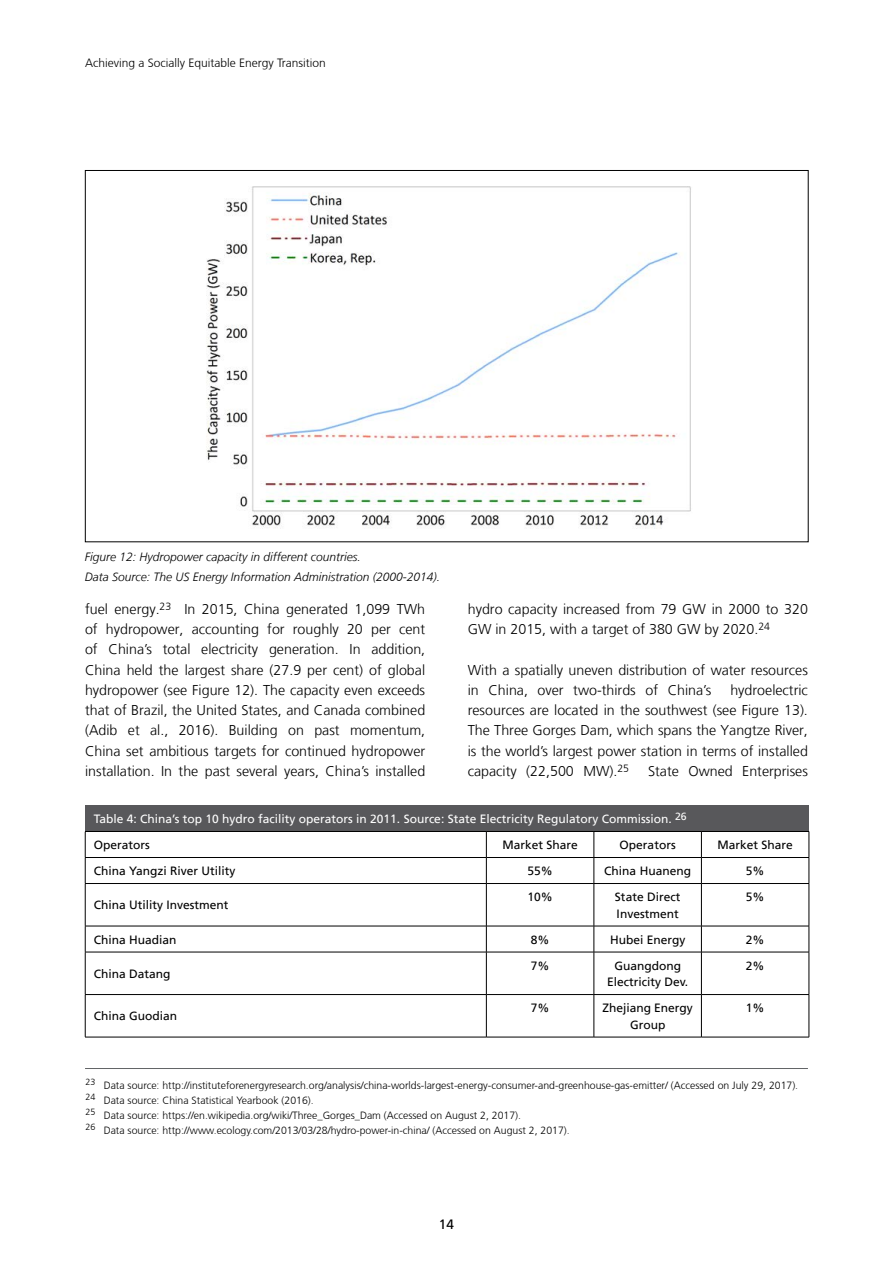
<style>
.page{position:relative;width:893px;height:1263px;background:#fff}
.page>*{position:absolute;margin:0;border:0;box-sizing:border-box;transform-origin:0 0}
.t1{font:300 14.25px/20.2px "Frutiger LT";color:#000;text-align:justify}
.t2{font:13.5px "Frutiger LT";color:#000}
.t3{font:12px/16.5px "Frutiger LT";color:#000;text-align:center}
.t4{font:italic 300 12px/20.2px "Frutiger LT";color:#000}
.t5{font:12px/26px "Frutiger LT";color:#fff}
.t6{font:300 12px "Frutiger CE";color:#000}
.t7{font:300 10.5px/15px "Frutiger CE";color:#000}
.s1{color:#000}
</style>
<div class="page">
<img style="left:206px;top:186px;width:485px;height:343px">
<hr style="left:85px;top:1068px;width:723px;height:1px;background:#626466">
<div style="left:85px;top:805px;width:724px;height:26px;background:#58585b"></div>
<hr style="left:85px;top:831px;width:401px;height:1px;background:#000">
<hr style="left:486px;top:831px;width:108px;height:1px;background:#000">
<hr style="left:594px;top:831px;width:107px;height:1px;background:#000">
<hr style="left:701px;top:831px;width:108px;height:1px;background:#000">
<hr style="left:85px;top:857px;width:401px;height:1px;background:#000">
<svg style="left:85px;top:832px;width:1px;height:51px"></svg>
<hr style="left:486px;top:857px;width:108px;height:1px;background:#000">
<svg style="left:486px;top:832px;width:1px;height:51px"></svg>
<hr style="left:594px;top:857px;width:107px;height:1px;background:#000">
<svg style="left:594px;top:832px;width:1px;height:51px"></svg>
<hr style="left:701px;top:857px;width:108px;height:1px;background:#000">
<svg style="left:701px;top:832px;width:1px;height:51px"></svg>
<svg style="left:809px;top:832px;width:1px;height:51px"></svg>
<hr style="left:85px;top:883px;width:401px;height:1px;background:#000">
<hr style="left:85px;top:884px;width:1px;height:42px;background:#000">
<hr style="left:486px;top:883px;width:108px;height:1px;background:#000">
<hr style="left:486px;top:884px;width:1px;height:42px;background:#000">
<hr style="left:594px;top:883px;width:107px;height:1px;background:#000">
<hr style="left:594px;top:884px;width:1px;height:42px;background:#000">
<hr style="left:701px;top:883px;width:108px;height:1px;background:#000">
<hr style="left:701px;top:884px;width:1px;height:42px;background:#000">
<hr style="left:809px;top:884px;width:1px;height:42px;background:#000">
<hr style="left:85px;top:926px;width:401px;height:1px;background:#000">
<svg style="left:85px;top:926px;width:1px;height:26px"></svg>
<hr style="left:486px;top:926px;width:108px;height:1px;background:#000">
<svg style="left:486px;top:926px;width:1px;height:26px"></svg>
<hr style="left:594px;top:926px;width:107px;height:1px;background:#000">
<svg style="left:594px;top:926px;width:1px;height:26px"></svg>
<hr style="left:701px;top:926px;width:108px;height:1px;background:#000">
<svg style="left:701px;top:926px;width:1px;height:26px"></svg>
<svg style="left:809px;top:926px;width:1px;height:26px"></svg>
<hr style="left:85px;top:952px;width:401px;height:1px;background:#000">
<hr style="left:85px;top:952px;width:1px;height:42px;background:#000">
<hr style="left:486px;top:952px;width:108px;height:1px;background:#000">
<hr style="left:486px;top:952px;width:1px;height:42px;background:#000">
<hr style="left:594px;top:952px;width:107px;height:1px;background:#000">
<hr style="left:594px;top:952px;width:1px;height:42px;background:#000">
<hr style="left:701px;top:952px;width:108px;height:1px;background:#000">
<hr style="left:701px;top:952px;width:1px;height:42px;background:#000">
<hr style="left:809px;top:952px;width:1px;height:42px;background:#000">
<hr style="left:85px;top:994px;width:401px;height:1px;background:#000">
<hr style="left:85px;top:995px;width:1px;height:42px;background:#000">
<hr style="left:486px;top:994px;width:108px;height:1px;background:#000">
<hr style="left:486px;top:995px;width:1px;height:42px;background:#000">
<hr style="left:594px;top:994px;width:107px;height:1px;background:#000">
<hr style="left:594px;top:995px;width:1px;height:42px;background:#000">
<hr style="left:701px;top:994px;width:108px;height:1px;background:#000">
<hr style="left:701px;top:995px;width:1px;height:42px;background:#000">
<hr style="left:809px;top:995px;width:1px;height:42px;background:#000">
<hr style="left:85px;top:1037px;width:401px;height:1px;background:#000">
<hr style="left:486px;top:1037px;width:108px;height:1px;background:#000">
<hr style="left:594px;top:1037px;width:107px;height:1px;background:#000">
<hr style="left:701px;top:1037px;width:108px;height:1px;background:#000">
<p class="t6" style="left:85px;top:56px;width:242px">Achieving a Socially Equitable Energy Transition</p>
<p class="t4" style="left:85px;top:547px;width:357px">Figure 12: Hydropower capacity in different countries.<br>Data Source: The US Energy Information Administration (2000-2014).</p>
<p class="t1" style="left:85px;top:599px;width:342px">fuel energy.<sup>23</sup> In 2015, China generated 1,099 TWh of hydropower, accounting for roughly 20 per cent of China’s total electricity generation. In addition, China held the largest share (27.9 per cent) of global hydropower (see Figure 12). The capacity even exceeds that of Brazil, the United States, and Canada combined (Adib et al., 2016). Building on past momentum, China set ambitious targets for continued hydropower installation. In the past several years, China’s installed</p>
<p class="t1" style="left:468px;top:599px;width:342px">hydro capacity increased from 79 GW in 2000 to 320<br>GW in 2015, with a target of 380 GW by 2020.<sup>24</sup></p>
<p class="t1" style="left:468px;top:660px;width:342px">With a spatially uneven distribution of water resources in China, over two-thirds of China’s</p>
<p class="t1" style="left:468px;top:680px;width:342px;text-indent:263px">hydroelectric resources are located in the southwest (see Figure 13).<br>The Three Gorges Dam, which spans the Yangtze River, is the world’s largest power station in terms of installed capacity (22,500 MW).<sup>25</sup></p>
<p class="t1" style="left:648px;top:761px;width:161px">State Owned Enterprises</p>
<p class="t5" style="left:94px;top:806px;width:594px">Table 4: China’s top 10 hydro facility operators in 2011. Source: State Electricity Regulatory Commission. <sup>26<br></sup><span class="s1">Operators</span></p>
<p class="t3" style="left:502px;top:837px;width:77px">Market Share</p>
<p class="t3" style="left:620px;top:837px;width:58px">Operators</p>
<p class="t3" style="left:717px;top:837px;width:77px">Market Share</p>
<p class="t3" style="left:94px;top:863px;width:143px">China Yangzi River Utility</p>
<p class="t3" style="left:527px;top:863px;width:27px">55%</p>
<p class="t3" style="left:604px;top:863px;width:88px">China Huaneng</p>
<p class="t3" style="left:746px;top:863px;width:20px">5%</p>
<p class="t3" style="left:94px;top:897px;width:136px">China Utility Investment</p>
<p class="t3" style="left:527px;top:889px;width:27px">10%</p>
<p class="t3" style="left:615px;top:889px;width:67px;text-align:left">State Direct<br>Investment</p>
<p class="t3" style="left:746px;top:889px;width:20px">5%</p>
<p class="t3" style="left:94px;top:931px;width:84px">China Huadian</p>
<p class="t3" style="left:531px;top:931px;width:20px">8%</p>
<p class="t3" style="left:610px;top:931px;width:77px">Hubei Energy</p>
<p class="t3" style="left:746px;top:931px;width:20px">2%</p>
<p class="t3" style="left:94px;top:965px;width:78px">China Datang</p>
<p class="t3" style="left:531px;top:957px;width:20px">7%</p>
<p class="t3" style="left:607px;top:957px;width:83px">Guangdong<br>Electricity Dev.</p>
<p class="t3" style="left:746px;top:957px;width:20px">2%</p>
<p class="t3" style="left:94px;top:1008px;width:85px">China Guodian</p>
<p class="t3" style="left:531px;top:1000px;width:20px">7%</p>
<p class="t3" style="left:602px;top:1000px;width:92px">Zhejiang Energy<br>Group</p>
<p class="t3" style="left:746px;top:1000px;width:20px">1%</p>
<p class="t7" style="left:85px;top:1078px;width:714px"><sup>23</sup> Data source: http://instituteforenergyresearch.org/analysis/china-worlds-largest-energy-consumer-and-greenhouse-gas-emitter/ (Accessed on July 29, 2017).<br><sup>24</sup> Data source: China Statistical Yearbook (2016).<br><sup>25</sup> Data source: https://en.wikipedia.org/wiki/Three_Gorges_Dam (Accessed on August 2, 2017).<br><sup>26</sup> Data source: http://www.ecology.com/2013/03/28/hydro-power-in-china/ (Accessed on August 2, 2017).</p>
<p class="t2" style="left:439px;top:1216px;width:17px">14</p>
</div>
